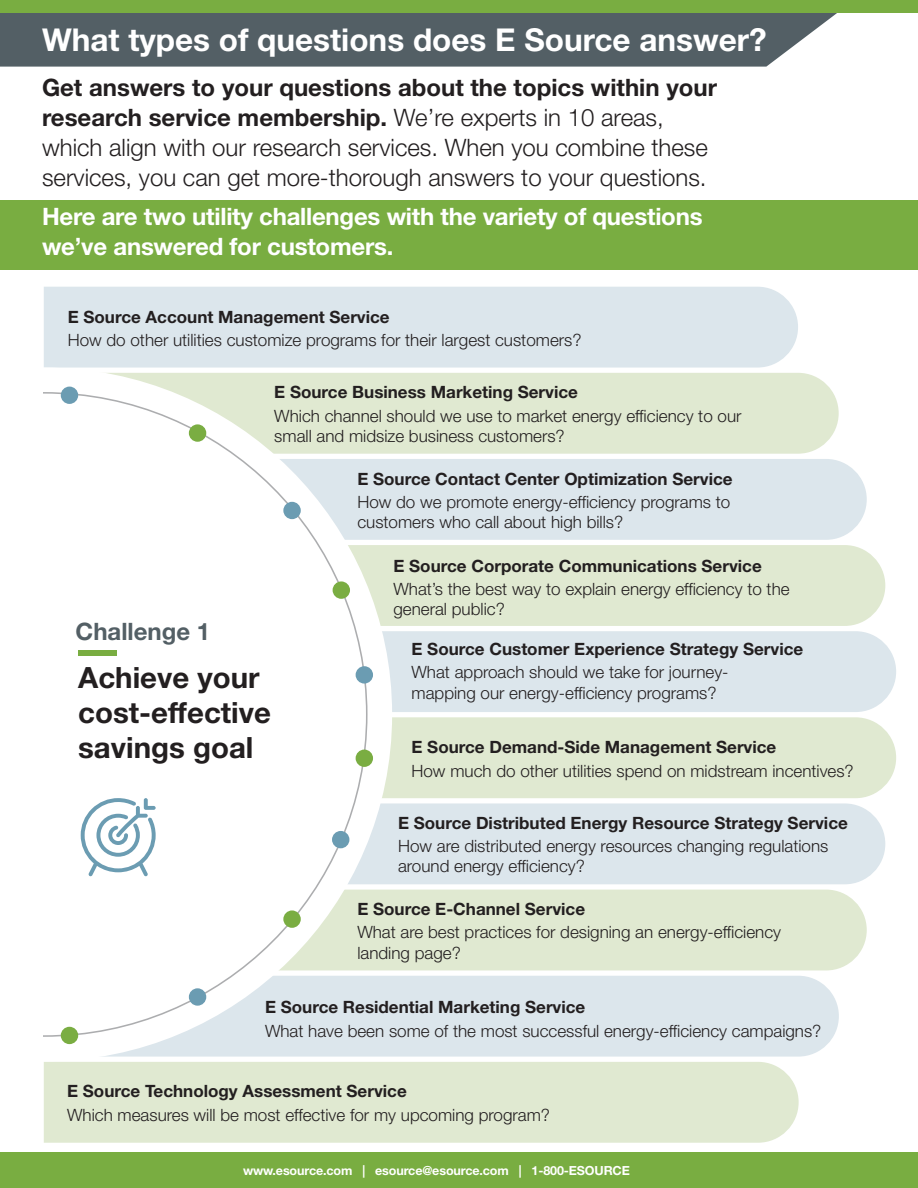
<style>
.page{position:relative;width:918px;height:1188px;background:#fff}
.page>*{position:absolute;margin:0;border:0;box-sizing:border-box;transform-origin:0 0}
.t1{font:700 31.5px "Helvetica Neue LT Std";color:#fff}
.t2{font:700 29.25px/35.1px "Helvetica Neue LT Std";color:#231f20}
.t3{font:300 24px/30px "Helvetica Neue LT Std";color:#231f20}
.t4{font:700 24px/30px "Helvetica Neue LT Std";letter-spacing:-.01em;color:#fff}
.t5{font:700 24px "Helvetica Neue LT Std";color:#535f65}
.t6{font:300 16.95px/20.4px "Helvetica Neue LT Std";color:#231f20}
.t7{font:700 16.95px "Helvetica Neue LT Std";color:#231f20}
.t8{font:700 12.6px "Helvetica Neue LT Std";letter-spacing:-.01em;color:#fff}
.s1{font-weight:700}
</style>
<div class="page">
<div style="left:0;top:1152px;width:918px;height:36px;background:#79ad41"></div>
<div style="left:0;top:200px;width:918px;height:69px;background:#79ad41"></div>
<div style="left:44px;top:287px;width:754px;height:81px;background:#dce6ec"></div>
<div style="left:44px;top:373px;width:795px;height:81px;background:#e0e9d1;border-radius:41px"></div>
<div style="left:44px;top:459px;width:823px;height:81px;background:#dce6ec;border-radius:41px"></div>
<div style="left:44px;top:545px;width:841px;height:81px;background:#e0e9d1;border-radius:41px"></div>
<div style="left:44px;top:631px;width:852px;height:81px;background:#dce6ec;border-radius:41px"></div>
<div style="left:44px;top:717px;width:852px;height:81px;background:#e0e9d1;border-radius:41px"></div>
<div style="left:44px;top:803px;width:841px;height:81px;background:#dce6ec;border-radius:41px"></div>
<div style="left:44px;top:890px;width:823px;height:80px;background:#e0e9d1;border-radius:41px"></div>
<div style="left:44px;top:976px;width:795px;height:81px;background:#dce6ec;border-radius:41px"></div>
<div style="left:44px;top:1062px;width:755px;height:81px;background:#e0e9d1"></div>
<svg style="left:50px;top:373px;width:342px;height:684px"></svg>
<svg style="left:44px;top:392px;width:324px;height:645px"></svg>
<div style="left:61px;top:387px;width:17px;height:17px;background:#6b9cb2;border-radius:50%"></div>
<div style="left:189px;top:424px;width:17px;height:18px;background:#7aad42;border-radius:50%"></div>
<div style="left:283px;top:502px;width:18px;height:17px;background:#6b9cb2;border-radius:50%"></div>
<div style="left:333px;top:581px;width:17px;height:18px;background:#7aad42;border-radius:50%"></div>
<div style="left:356px;top:666px;width:17px;height:18px;background:#6b9cb2;border-radius:50%"></div>
<div style="left:356px;top:750px;width:17px;height:17px;background:#7aad42;border-radius:50%"></div>
<div style="left:332px;top:831px;width:17px;height:17px;background:#6b9cb2;border-radius:50%"></div>
<div style="left:283px;top:910px;width:18px;height:18px;background:#7aad42;border-radius:50%"></div>
<div style="left:189px;top:988px;width:17px;height:18px;background:#6b9cb2;border-radius:50%"></div>
<div style="left:61px;top:1027px;width:17px;height:17px;background:#7aad42;border-radius:50%"></div>
<svg style="left:81px;top:798px;width:75px;height:78px;background:#d2e1e8"></svg>
<div style="left:0;top:13px;width:837px;height:54px;background:#535f65"></div>
<div style="left:0;top:0;width:918px;height:13px;background:#79ad41"></div>
<div style="left:78px;top:650px;width:39px;height:6px;background:#79ad41"></div>
<h1 class="t1" style="left:42px;top:20px;width:726px">What types of questions does E Source answer?</h1>
<p class="t3" style="left:42px;top:72px;width:677px"><span class="s1">Get answers to your questions about the topics within your research service membership.</span> We’re experts in 10 areas, which align with our research services. When you combine these services, you can get more-thorough answers to your questions.</p>
<h3 class="t4" style="left:42px;top:201px;width:662px">Here are two utility challenges with the variety of questions we’ve answered for customers.</h3>
<p class="t7" style="left:68px;top:306px;width:324px">E Source Account Management Service</p>
<p class="t6" style="left:68px;top:330px;width:515px">How do other utilities customize programs for their largest customers?</p>
<p class="t7" style="left:274px;top:382px;width:305px">E Source Business Marketing Service</p>
<p class="t6" style="left:274px;top:405px;width:469px">Which channel should we use to market energy efficiency to our small and midsize business customers?</p>
<p class="t7" style="left:357px;top:468px;width:377px">E Source Contact Center Optimization Service</p>
<p class="t6" style="left:357px;top:491px;width:374px">How do we promote energy-efficiency programs to customers who call about high bills?</p>
<p class="t7" style="left:393px;top:555px;width:370px">E Source Corporate Communications Service</p>
<p class="t6" style="left:393px;top:578px;width:398px">What’s the best way to explain energy efficiency to the general public?</p>
<p class="t7" style="left:412px;top:638px;width:393px">E Source Customer Experience Strategy Service</p>
<p class="t6" style="left:412px;top:662px;width:319px">What approach should we take for journey&shy;mapping our energy-efficiency programs?</p>
<h3 class="t5" style="left:76px;top:617px;width:136px">Challenge 1</h3>
<h2 class="t2" style="left:78px;top:660px;width:194px">Achieve your cost-effective savings goal</h2>
<p class="t7" style="left:412px;top:737px;width:366px">E Source Demand-Side Management Service</p>
<p class="t6" style="left:412px;top:760px;width:444px">How much do other utilities spend on midstream incentives?</p>
<p class="t7" style="left:398px;top:812px;width:451px">E Source Distributed Energy Resource Strategy Service</p>
<p class="t6" style="left:398px;top:835px;width:432px">How are distributed energy resources changing regulations around energy efficiency?</p>
<p class="t7" style="left:357px;top:898px;width:229px">E Source E-Channel Service</p>
<p class="t6" style="left:357px;top:922px;width:425px">What are best practices for designing an energy-efficiency landing page?</p>
<p class="t7" style="left:265px;top:997px;width:322px">E Source Residential Marketing Service</p>
<p class="t6" style="left:265px;top:1020px;width:558px">What have been some of the most successful energy-efficiency campaigns?</p>
<p class="t7" style="left:67px;top:1081px;width:341px">E Source Technology Assessment Service</p>
<p class="t6" style="left:67px;top:1104px;width:484px">Which measures will be most effective for my upcoming program?</p>
<p class="t8" style="left:243px;top:1162px;width:388px">www.esource.com | esource@esource.com | 1-800-ESOURCE</p>
</div>
